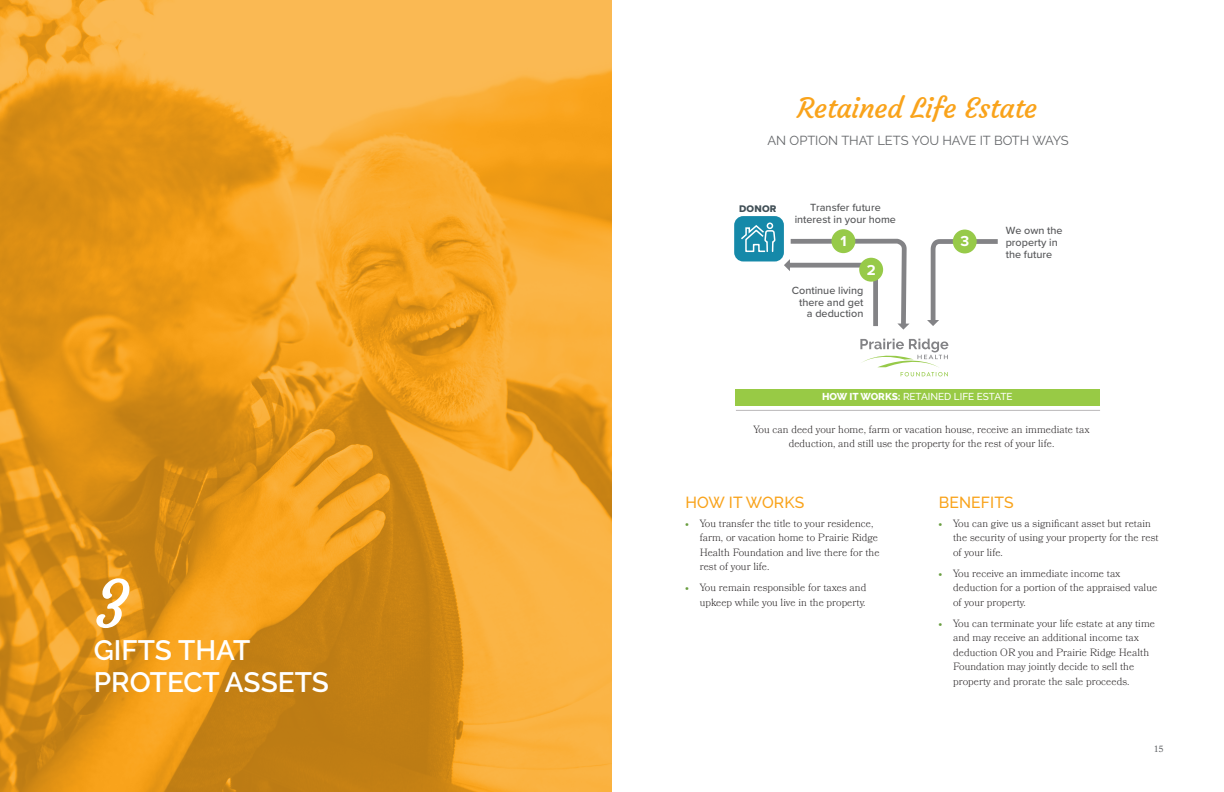
<style>
.page{position:relative;width:1224px;height:792px;background:#fff}
.page>*{position:absolute;margin:0;border:0;box-sizing:border-box;transform-origin:0 0}
.t1{font:65px "Courgette";color:#fff}
.t2{font:600 28px/32px "Raleway";color:#fff}
.SM-Headers-orange{font:28px "Courgette";letter-spacing:-.015em;color:#f9a31b}
.Sub-sub-headers-blue{font:500 16px "Raleway";letter-spacing:.01em;color:#f9a31b}
.t3{font:700 15px "Proxima Nova";color:#fff}
.Subheads-orange-caps{font:13px "Raleway";letter-spacing:-.01em;color:#646669}
.t4{font:500 10.8px/11.6px "Proxima Nova";color:#57585a}
.Body_Copy{font:300 10.5px/14.5px "Bookmania";color:#231f20}
.t5{font:500 10px "Raleway";color:#fff}
.t6{font:10px "Proxima Nova Extrabld";letter-spacing:.02em;color:#414f56}
.t7{font:9px "Bookmania";color:#646669}
.s1{font-weight:800}
.s2{font-weight:700;color:#6a9e41}
</style>
<div class="page">
<img style="left:0;top:0;width:612px;height:792px">
<div style="left:734px;top:216px;width:50px;height:45px;background:#1589a9;border-radius:9px"></div>
<svg style="left:927px;top:239px;width:71px;height:87px"></svg>
<svg style="left:784px;top:239px;width:126px;height:91px"></svg>
<div style="left:831px;top:229px;width:24px;height:24px;background:#97ca49;border-radius:50%"></div>
<div style="left:859px;top:258px;width:24px;height:24px;background:#97ca49;border-radius:50%"></div>
<div style="left:953px;top:230px;width:24px;height:23px;background:#97ca49;border-radius:50%"></div>
<svg style="left:741px;top:222px;width:34px;height:31px"></svg>
<div style="left:736px;top:389px;width:364px;height:16px;background:#98ca45"></div>
<hr style="left:736px;top:410px;width:364px;height:1px;background:#bab8b9">
<svg style="left:860px;top:339px;width:88px;height:37px"></svg>
<p class="t1" style="left:94px;top:564px;width:36px">3</p>
<p class="t2" style="left:94px;top:634px;width:237px">GIFTS THAT<br>PROTECT ASSETS</p>
<p class="SM-Headers-orange" style="left:797px;top:90px;width:241px">Retained Life Estate</p>
<p class="Subheads-orange-caps" style="left:768px;top:132px;width:303px">AN OPTION THAT LETS YOU HAVE IT BOTH WAYS</p>
<p class="t6" style="left:739px;top:202px;width:39px">DONOR</p>
<p class="t4" style="left:795px;top:202px;width:103px;text-align:center">Transfer future interest in your home</p>
<p class="t3" style="left:840px;top:230px;width:8px">1</p>
<p class="t3" style="left:867px;top:258px;width:10px">2</p>
<p class="t4" style="left:792px;top:284px;width:73px;text-align:right">Continue living there and get a deduction</p>
<p class="t3" style="left:960px;top:230px;width:10px">3</p>
<p class="t4" style="left:1006px;top:225px;width:58px">We own the property in the future</p>
<p class="t5" style="left:822px;top:391px;width:192px"><span class="s1">HOW IT WORKS:</span> RETAINED LIFE ESTATE</p>
<p class="Body_Copy" style="left:753px;top:422px;width:338px;text-align:center">You can deed your home, farm or vacation house, receive an immediate tax deduction, and still use the property for the rest of your life.</p>
<p class="Sub-sub-headers-blue" style="left:685px;top:493px;width:121px">HOW IT WORKS</p>
<p class="Body_Copy" style="left:700px;top:516px;width:181px;text-indent:-14px"><span class="s2">•</span> You transfer the title to your residence, farm, or vacation home to Prairie Ridge Health Foundation and live there for the rest of your life.</p>
<p class="Body_Copy" style="left:685px;top:580px;width:182px;text-align:right"><span class="s2">•</span> You remain responsible for taxes and upkeep while you live in the property.</p>
<p class="Sub-sub-headers-blue" style="left:939px;top:493px;width:77px">BENEFITS</p>
<p class="Body_Copy" style="left:953px;top:516px;width:207px;text-indent:-14px"><span class="s2">•</span> You can give us a significant asset but retain the security of using your property for the rest of your life.</p>
<p class="Body_Copy" style="left:953px;top:566px;width:206px;text-indent:-14px"><span class="s2">•</span> You receive an immediate income tax deduction for a portion of the appraised value of your property.</p>
<p class="Body_Copy" style="left:953px;top:616px;width:203px;text-indent:-14px"><span class="s2">•</span> You can terminate your life estate at any time and may receive an additional income tax deduction OR you and Prairie Ridge Health Foundation may jointly decide to sell the property and prorate the sale proceeds.</p>
<p class="t7" style="left:1154px;top:744px;width:11px">15</p>
</div>
